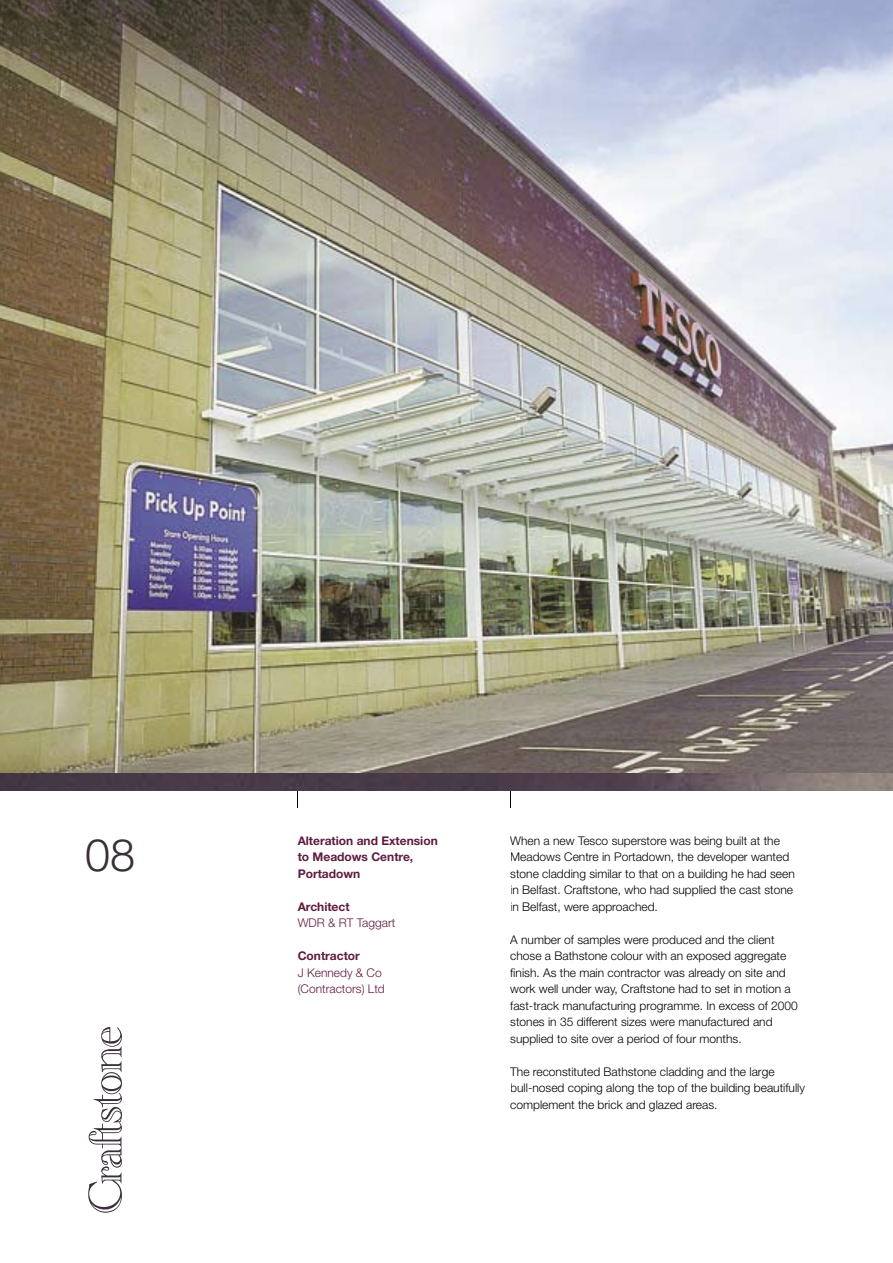
<style>
.page{position:relative;width:893px;height:1263px;background:#fff}
.page>*{position:absolute;margin:0;border:0;box-sizing:border-box;transform-origin:0 0}
.t1{font:300 45px "Helvetica Neue";color:#382f38}
.t2{font:300 12px/16.5px "Helvetica Neue";color:#000}
.t3{font:700 12px/16.5px "Helvetica Neue";color:#5f1c40}
.t4{font:300 12px/16.5px "Helvetica Neue";color:#5f1c40}
</style>
<div class="page">
<img style="left:0;top:0;width:893px;height:791px">
<svg style="left:88px;top:1027px;width:34px;height:186px"></svg>
<svg style="left:297px;top:791px;width:1px;height:17px"></svg>
<svg style="left:510px;top:791px;width:1px;height:17px"></svg>
<h1 class="t1" style="left:85px;top:827px;width:52px">08</h1>
<p class="t3" style="left:298px;top:832px;width:142px">Alteration and Extension to Meadows Centre,<br>Portadown</p>
<p class="t3" style="left:298px;top:898px;width:53px">Architect</p>
<p class="t4" style="left:298px;top:914px;width:99px">WDR &amp; RT Taggart</p>
<p class="t3" style="left:298px;top:947px;width:64px">Contractor</p>
<p class="t4" style="left:298px;top:964px;width:89px">J Kennedy &amp; Co (Contractors) Ltd</p>
<p class="t2" style="left:510px;top:832px;width:286px">When a new Tesco superstore was being built at the Meadows Centre in Portadown, the developer wanted stone cladding similar to that on a building he had seen in Belfast. Craftstone, who had supplied the cast stone in Belfast, were approached.</p>
<p class="t2" style="left:510px;top:931px;width:289px">A number of samples were produced and the client chose a Bathstone colour with an exposed aggregate finish. As the main contractor was already on site and work well under way, Craftstone had to set in motion a fast-track manufacturing programme. In excess of 2000 stones in 35 different sizes were manufactured and supplied to site over a period of four months.</p>
<p class="t2" style="left:510px;top:1063px;width:296px">The reconstituted Bathstone cladding and the large bull-nosed coping along the top of the building beautifully complement the brick and glazed areas.</p>
</div>
